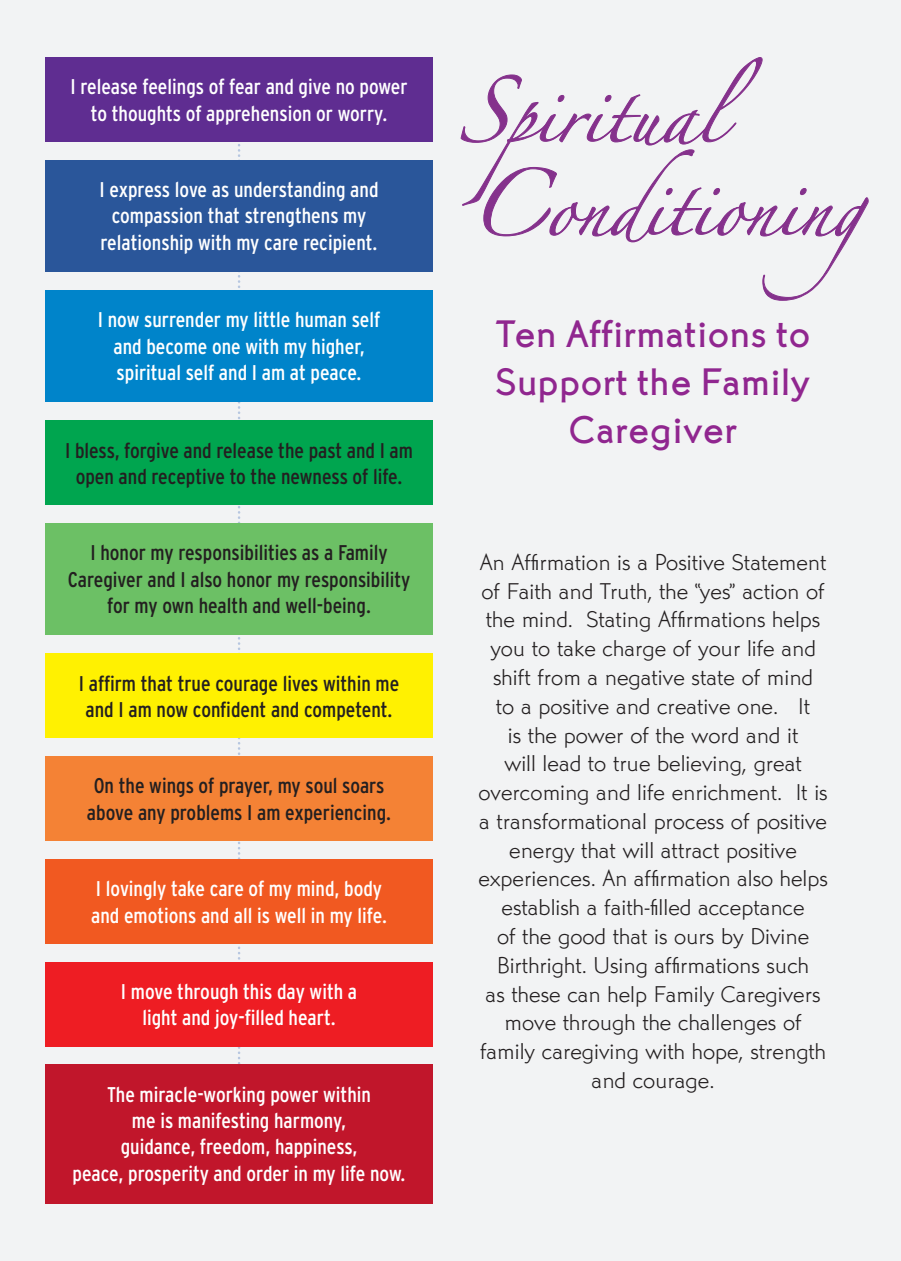
<style>
.page{position:relative;width:901px;height:1261px;background:#fff}
.page>*{position:absolute;margin:0;border:0;box-sizing:border-box;transform-origin:0 0}
.t1{font:50px "Zapfino";color:#85318c}
.t2{font:40px/48px "Martin Gothic Bld";letter-spacing:.02em;color:#90268f;text-align:center}
.t3{font:23.75px/28.8px "Martin Gothic";color:#231f20;text-align:center}
.t4{font:condensed 21.25px/26.2px "Interstate";color:#fff;text-align:center}
.t5{font:condensed 21.25px/26.2px "Interstate";color:#231f20;text-align:center}
.s1{font-size:60px}
</style>
<div class="page">
<div style="left:0;top:0;width:900px;height:1260px;background:#f2f3f4"></div>
<svg style="left:238px;top:141px;width:2px;height:923px"></svg>
<div style="left:45px;top:57px;width:387px;height:84px;background:#5f2d91"></div>
<div style="left:45px;top:523px;width:387px;height:112px;background:#6cc065"></div>
<div style="left:45px;top:756px;width:387px;height:84px;background:#f48235"></div>
<div style="left:45px;top:961px;width:387px;height:84px;background:#ee1d23"></div>
<div style="left:45px;top:290px;width:387px;height:112px;background:#0084ca"></div>
<div style="left:45px;top:160px;width:387px;height:111px;background:#2a569a"></div>
<div style="left:45px;top:653px;width:387px;height:84px;background:#fff101"></div>
<div style="left:45px;top:859px;width:387px;height:84px;background:#f15921"></div>
<div style="left:45px;top:1064px;width:387px;height:139px;background:#c1162b"></div>
<div style="left:45px;top:420px;width:387px;height:84px;background:#00a54f"></div>
<svg style="left:460px;top:57px;width:408px;height:244px"></svg>
<p class="t4" style="left:70px;top:73px;width:338px">I release feelings of fear and give no power to thoughts of apprehension or worry.</p>
<p class="t4" style="left:99px;top:176px;width:280px">I express love as understanding and compassion that strengthens my relationship with my care recipient.</p>
<p class="t4" style="left:98px;top:306px;width:284px">I now surrender my little human self and become one with my higher, spiritual self and I am at peace.</p>
<p class="t5" style="left:65px;top:437px;width:349px">I bless, forgive and release the past and I am open and receptive to the newness of life.</p>
<p class="t5" style="left:68px;top:539px;width:344px">I honor my responsibilities as a Family<br>Caregiver and I also honor my responsibility for my own health and well-being.</p>
<p class="t5" style="left:79px;top:669px;width:322px">I affirm that true courage lives within me and I am now confident and competent.</p>
<p class="t5" style="left:87px;top:772px;width:305px">On the wings of prayer, my soul soars above any problems I am experiencing.</p>
<p class="t4" style="left:91px;top:875px;width:297px;text-align:left">I lovingly take care of my mind, body and emotions and all is well in my life.</p>
<p class="t4" style="left:121px;top:978px;width:238px">I move through this day with a light and joy-filled heart.</p>
<p class="t4" style="left:73px;top:1080px;width:334px">The miracle-working power within<br>me is manifesting harmony,<br>guidance, freedom, happiness,<br>peace, prosperity and order in my life now.</p>
<h1 class="t1" style="left:457px;top:95px;width:306px"><span class="s1">S</span>piritual</h1>
<h1 class="t1" style="left:467px;top:188px;width:471px"><span class="s1">C</span>onditioning</h1>
<h2 class="t2" style="left:495px;top:313px;width:316px">Ten Affirmations to<br>Support the Family<br>Caregiver</h2>
<p class="t3" style="left:478px;top:549px;width:351px">An Affirmation is a Positive Statement of Faith and Truth, the “yes” action of the mind. Stating Affirmations helps you to take charge of your life and shift from a negative state of mind<br>to a positive and creative one. It<br>is the power of the word and it<br>will lead to true believing, great overcoming and life enrichment. It is a transformational process of positive energy that will attract positive experiences. An affirmation also helps establish a faith-filled acceptance<br>of the good that is ours by Divine Birthright. Using affirmations such<br>as these can help Family Caregivers move through the challenges of family caregiving with hope, strength and courage.</p>
</div>
